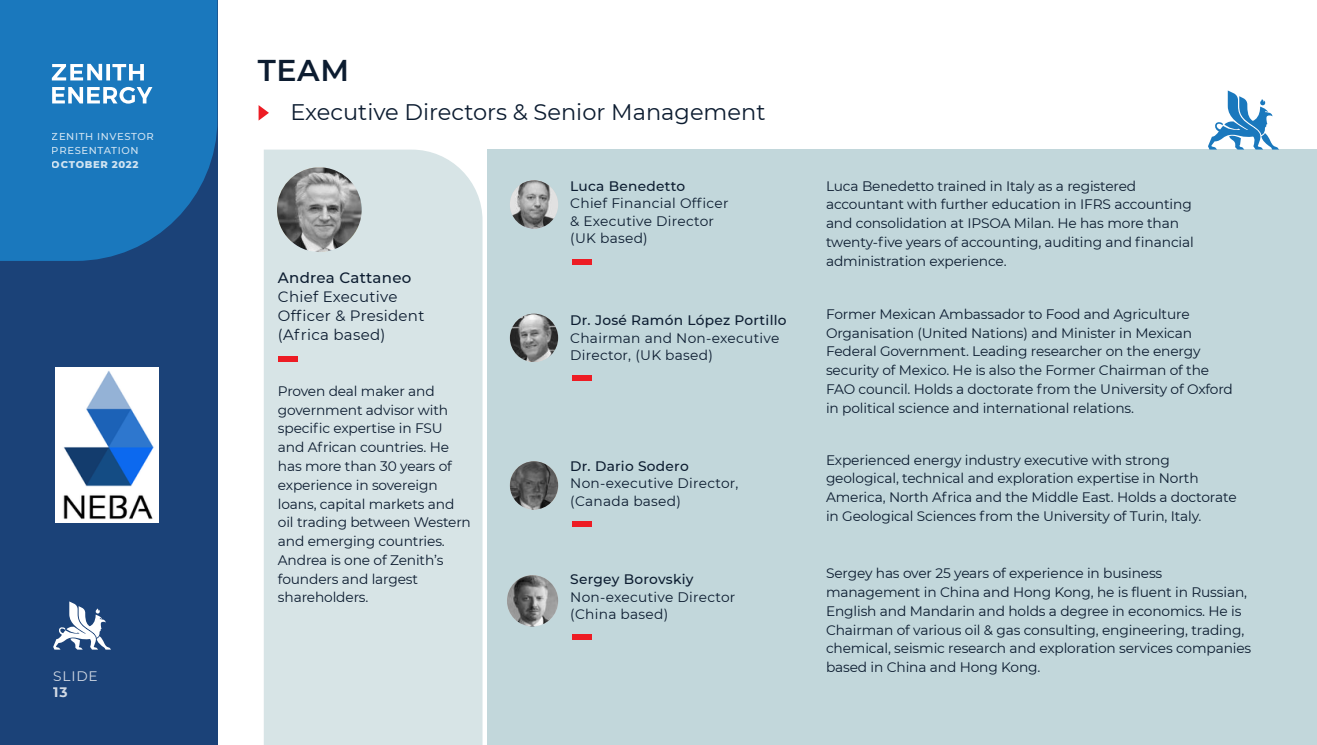
<style>
.page{position:relative;width:1317px;height:745px;background:#fff}
.page>*{position:absolute;margin:0;border:0;box-sizing:border-box;transform-origin:0 0}
.t1{font:600 30px "Montserrat";color:#0c1c30}
.t2{font:22.5px "Montserrat";color:#0c1c30}
.t3{font:15px/18.8px "Montserrat";letter-spacing:.02em;color:#0c1c30}
.t4{font:500 15px "Montserrat";letter-spacing:.02em;color:#0c1c30}
.t5{font:13.75px/18.8px "Montserrat";letter-spacing:-.01em;color:#0c1c30}
.t6{font:13.75px/17.5px "Montserrat";letter-spacing:.02em;color:#0c1c30}
.t7{font:500 13.75px "Montserrat";letter-spacing:.02em;color:#0c1c30}
.t8{font:13.75px "Montserrat";letter-spacing:.06em;color:#fff}
.t9{font:700 13.75px "Montserrat";color:#fff}
.t10{font:500 10px/13.8px "Montserrat";letter-spacing:.06em;color:#fff}
.t11{font:800 10px "Montserrat";letter-spacing:.06em;color:#fff}
</style>
<div class="page">
<div style="left:0;top:0;width:217px;height:744px;background:#1b4278"></div>
<svg style="left:0;top:0;width:217px;height:261px;background:#1a73b7"></svg>
<svg style="left:52px;top:64px;width:100px;height:40px;background:#72acd6"></svg>
<svg style="left:53px;top:601px;width:58px;height:48px"></svg>
<div style="left:488px;top:149px;width:828px;height:595px;background:#c2d7db"></div>
<div style="left:264px;top:149px;width:218px;height:595px;background:#d7e4e6"></div>
<div style="left:277px;top:167px;width:85px;height:85px;background:#d7e4e6"></div>
<svg style="left:277px;top:167px;width:85px;height:85px;background:#888"></svg>
<svg style="left:510px;top:180px;width:48px;height:48px;background:#9c9c9c"></svg>
<svg style="left:258px;top:105px;width:11px;height:15px"></svg>
<div style="left:278px;top:356px;width:20px;height:5px;background:#ed1c24"></div>
<div style="left:571px;top:259px;width:20px;height:6px;background:#ed1c24"></div>
<svg style="left:1208px;top:90px;width:70px;height:59px"></svg>
<div style="left:571px;top:375px;width:20px;height:5px;background:#ed1c24"></div>
<div style="left:571px;top:521px;width:20px;height:5px;background:#ed1c24"></div>
<div style="left:571px;top:634px;width:20px;height:5px;background:#ed1c24"></div>
<svg style="left:510px;top:313px;width:48px;height:49px;background:#7d7d7e"></svg>
<svg style="left:510px;top:461px;width:48px;height:48px;background:#585858"></svg>
<svg style="left:507px;top:574px;width:51px;height:52px;background:#838383"></svg>
<img style="left:55px;top:367px;width:103px;height:155px">
<p class="t10" style="left:52px;top:130px;width:103px">ZENITH INVESTOR<br>PRESENTATION</p>
<p class="t11" style="left:52px;top:158px;width:88px">OCTOBER 2022</p>
<p class="t8" style="left:53px;top:668px;width:46px">SLIDE</p>
<p class="t9" style="left:53px;top:684px;width:16px">13</p>
<h1 class="t1" style="left:258px;top:54px;width:93px">TEAM</h1>
<h2 class="t2" style="left:290px;top:96px;width:476px">Executive Directors &amp; Senior Management</h2>
<p class="t4" style="left:278px;top:272px;width:135px">Andrea Cattaneo</p>
<p class="t3" style="left:278px;top:287px;width:148px">Chief Executive<br>Officer &amp; President (Africa based)</p>
<p class="t5" style="left:278px;top:382px;width:194px">Proven deal maker and government advisor with specific expertise in FSU and African countries. He has more than 30 years of experience in sovereign loans, capital markets and oil trading between Western and emerging countries.<br>Andrea is one of Zenith’s founders and largest shareholders.</p>
<p class="t7" style="left:570px;top:180px;width:116px">Luca Benedetto</p>
<p class="t6" style="left:570px;top:194px;width:160px">Chief Financial Officer &amp; Executive Director (UK based)</p>
<p class="t7" style="left:570px;top:314px;width:218px">Dr. José Ramón López Portillo</p>
<p class="t6" style="left:570px;top:329px;width:211px">Chairman and Non-executive<br>Director, (UK based)</p>
<p class="t7" style="left:570px;top:460px;width:120px">Dr. Dario Sodero</p>
<p class="t6" style="left:570px;top:475px;width:170px">Non-executive Director, (Canada based)</p>
<p class="t7" style="left:570px;top:573px;width:125px">Sergey Borovskiy</p>
<p class="t6" style="left:570px;top:588px;width:167px">Non-executive Director (China based)</p>
<p class="t5" style="left:826px;top:177px;width:369px">Luca Benedetto trained in Italy as a registered accountant with further education in IFRS accounting and consolidation at IPSOA Milan. He has more than twenty-five years of accounting, auditing and financial administration experience.</p>
<p class="t5" style="left:826px;top:305px;width:408px">Former Mexican Ambassador to Food and Agriculture Organisation (United Nations) and Minister in Mexican Federal Government. Leading researcher on the energy security of Mexico. He is also the Former Chairman of the FAO council. Holds a doctorate from the University of Oxford in political science and international relations.</p>
<p class="t5" style="left:826px;top:450px;width:412px">Experienced energy industry executive with strong geological, technical and exploration expertise in North America, North Africa and the Middle East. Holds a doctorate in Geological Sciences from the University of Turin, Italy.</p>
<p class="t5" style="left:826px;top:564px;width:427px">Sergey has over 25 years of experience in business management in China and Hong Kong, he is fluent in Russian, English and Mandarin and holds a degree in economics. He is Chairman of various oil &amp; gas consulting, engineering, trading, chemical, seismic research and exploration services companies based in China and Hong Kong.</p>
</div>
